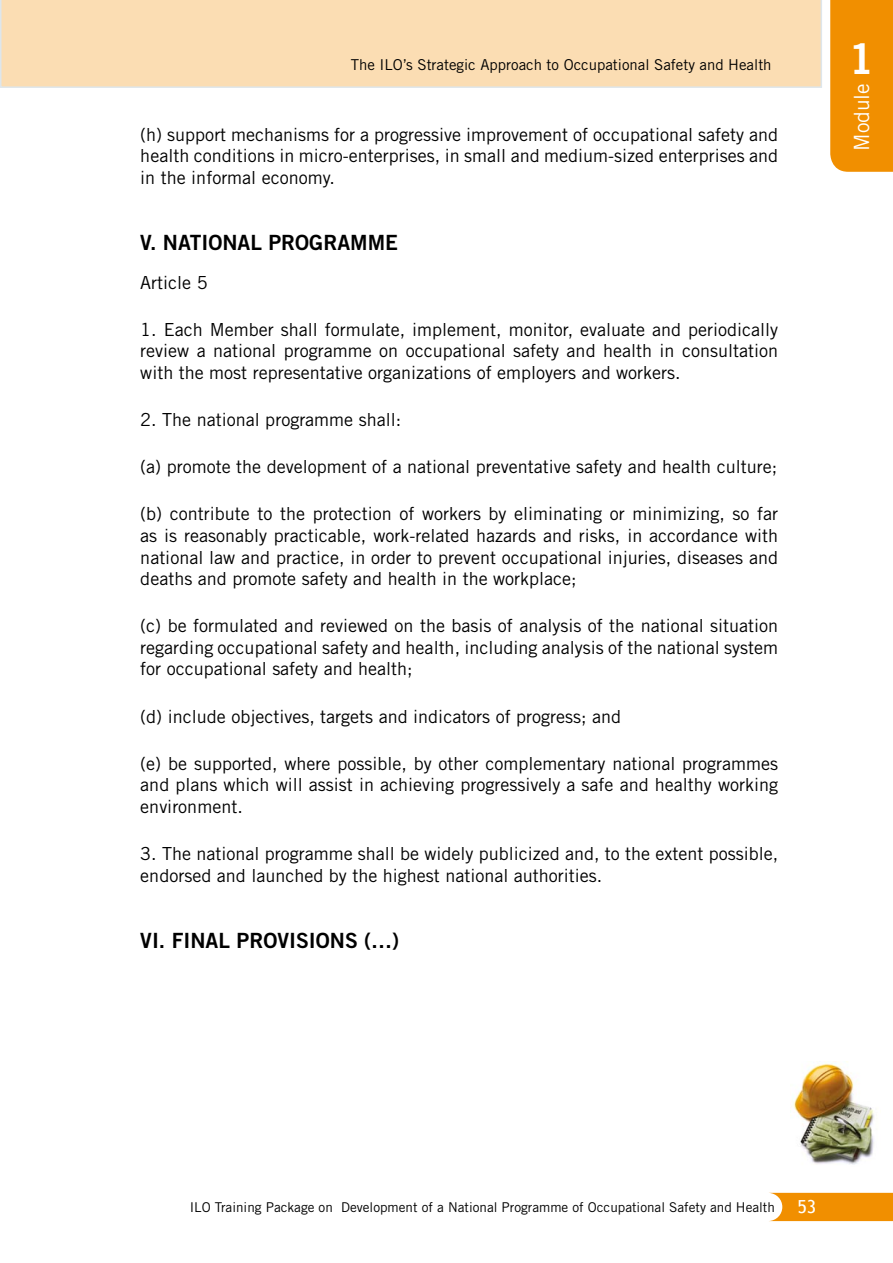
<style>
.page{position:relative;width:893px;height:1263px;background:#fff}
.page>*{position:absolute;margin:0;border:0;box-sizing:border-box;transform-origin:0 0}
.t1{font:42px "Trade Gothic LT Std Bd 2";color:#fff}
.t2{font:21px "Trade Gothic LT Std Bd 2";color:#000}
.t3{font:21px "Trade Gothic LT Std";color:#fff}
.t4{font:18px/21.6px "Trade Gothic LT Std";color:#000;text-align:justify}
.t5{font:18px "Trebuchet MS";color:#fff}
.t6{font:15px "Trade Gothic LT Std";color:#000}
.t7{font:13.5px "Trade Gothic LT Std";color:#000}
</style>
<div class="page">
<div style="left:0;top:0;width:822px;height:88px;background:#fbddb3"></div>
<div style="left:830px;top:0;width:63px;height:172px;background:#f18f00"></div>
<svg style="left:770px;top:1193px;width:123px;height:28px;background:#f29713"></svg>
<img style="left:793px;top:1061px;width:81px;height:104px">
<p class="t6" style="left:351px;top:56px;width:422px">The ILO’s Strategic Approach to Occupational Safety and Health</p>
<p class="t4" style="left:140px;top:123px;width:639px">(h) support mechanisms for a progressive improvement of occupational safety and health conditions in micro-enterprises, in small and medium-sized enterprises and in the informal economy.</p>
<p class="t2" style="left:140px;top:230px;width:259px">V. NATIONAL PROGRAMME</p>
<p class="t4" style="left:140px;top:271px;width:69px">Article 5</p>
<p class="t4" style="left:140px;top:318px;width:639px">1. Each Member shall formulate, implement, monitor, evaluate and periodically review a national programme on occupational safety and health in consultation with the most representative organizations of employers and workers.</p>
<p class="t4" style="left:140px;top:409px;width:262px">2. The national programme shall:</p>
<p class="t4" style="left:140px;top:456px;width:638px">(a) promote the development of a national preventative safety and health culture;</p>
<p class="t4" style="left:140px;top:503px;width:639px">(b) contribute to the protection of workers by eliminating or minimizing, so far as is reasonably practicable, work-related hazards and risks, in accordance with national law and practice, in order to prevent occupational injuries, diseases and deaths and promote safety and health in the workplace;</p>
<p class="t4" style="left:140px;top:615px;width:639px">(c) be formulated and reviewed on the basis of analysis of the national situation regarding occupational safety and health, including analysis of the national system for occupational safety and health;</p>
<p class="t4" style="left:140px;top:705px;width:482px">(d) include objectives, targets and indicators of progress; and</p>
<p class="t4" style="left:140px;top:752px;width:639px">(e) be supported, where possible, by other complementary national programmes and plans which will assist in achieving progressively a safe and healthy working environment.</p>
<p class="t4" style="left:140px;top:842px;width:639px">3. The national programme shall be widely publicized and, to the extent possible, endorsed and launched by the highest national authorities.</p>
<p class="t2" style="left:140px;top:927px;width:260px">VI. FINAL PROVISIONS (…)</p>
<h1 class="t1" style="left:848px;top:33px;width:27px">1</h1>
<p class="t3" style="left:849px;top:151px;width:69px;rotate:-90deg">Module</p>
<p class="t7" style="left:190px;top:1199px;width:587px">ILO Training Package on Development of a National Programme of Occupational Safety and Health</p>
<p class="t5" style="left:797px;top:1196px;width:20px">53</p>
</div>
